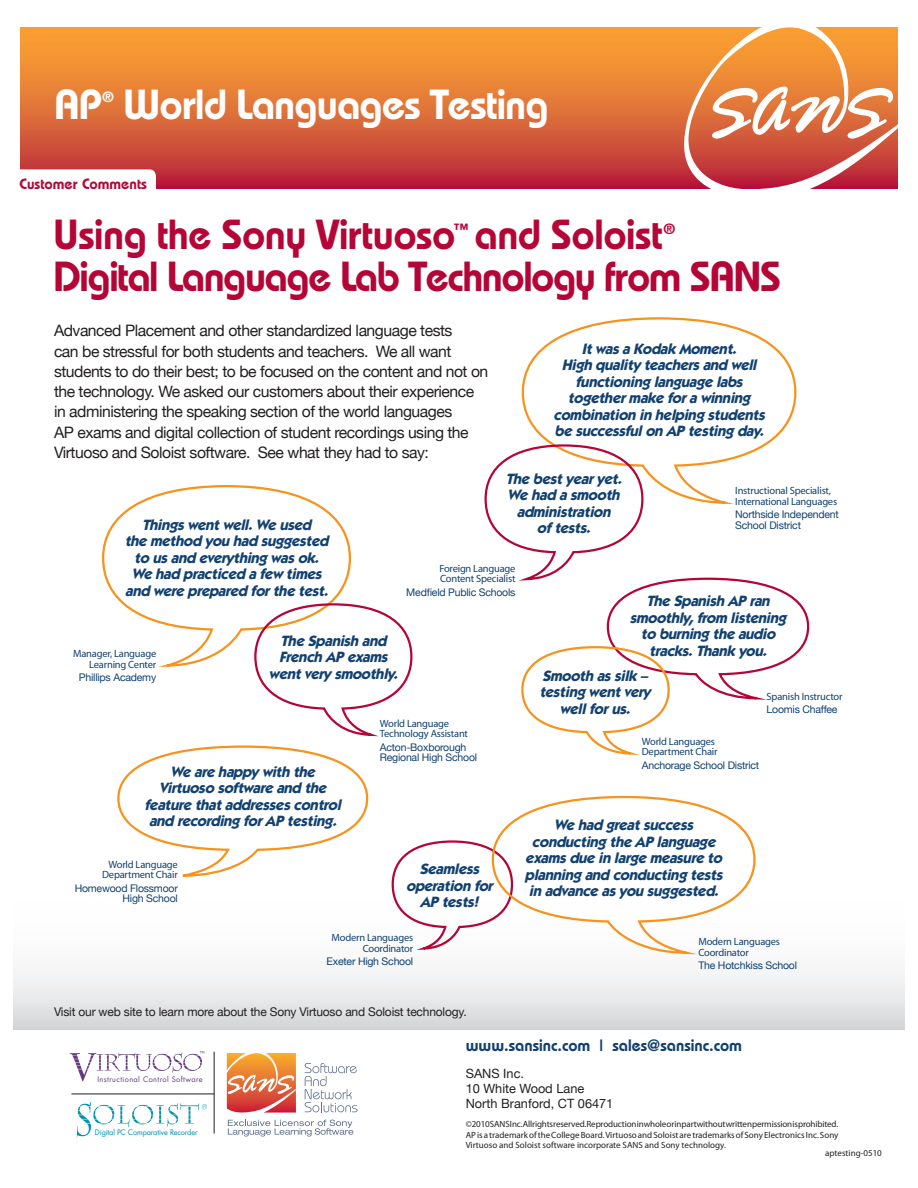
<style>
.page{position:relative;width:918px;height:1188px;background:#fff}
.page>*{position:absolute;margin:0;border:0;box-sizing:border-box;transform-origin:0 0}
.t1{font:600 42px "Bauhaus";letter-spacing:-.035em;color:#b50536}
.t2{font:600 42px "Bauhaus";letter-spacing:-.01em;color:#b50536}
.t3{font:600 42px "Bauhaus";letter-spacing:-.02em;color:#fff}
.t4{font:600 16.5px "Bauhaus";color:#124170}
.t5{font:15.75px/20.2px "Helvetica Neue";letter-spacing:-.03em;color:#231f20}
.t6{font:italic 700 15px/16.5px "Itc Kabel";letter-spacing:-.02em;color:#124170;text-align:center}
.t7{font:600 15px "Bauhaus";color:#b50536}
.t8{font:600 14.85px "Bauhaus";color:#b50536}
.t9{font:600 14.85px "Bauhaus";color:#fff}
.t10{font:12.75px/15px "Helvetica Neue";color:#231f20}
.t11{font:12px "Helvetica Neue";letter-spacing:-.015em;color:#231f20}
.t12{font:10.5px/10.5px "Myriad Pro";letter-spacing:-.02em;color:#124170}
.t13{font:10.5px/10.5px "Helvetica Neue";letter-spacing:-.02em;color:#124170}
.t14{font:9px/10.5px "Myriad Pro";color:#231f20;text-align:justify}
.t15{font:7.35px "Futura";letter-spacing:-.02em;color:#0093b0}
.t16{font:7.35px "Futura";letter-spacing:.05em;color:#633a81}
</style>
<div class="page">
<svg style="left:14px;top:971px;width:890px;height:58px"></svg>
<svg style="left:20px;top:27px;width:662px;height:162px;background:#de6d37"></svg>
<svg style="left:682px;top:27px;width:216px;height:162px;background:#e38458"></svg>
<div style="left:8px;top:169px;width:148px;height:33px;background:#fff;border-radius:7px"></div>
<img style="left:77px;top:1102px;width:130px;height:36px">
<img style="left:69px;top:1051px;width:136px;height:31px">
<hr style="left:71px;top:1094px;width:143px;height:1px;background:#231f20">
<hr style="left:214px;top:1052px;width:1px;height:82px;background:#231f20">
<svg style="left:523px;top:317px;width:274px;height:126px"></svg>
<svg style="left:102px;top:485px;width:248px;height:182px"></svg>
<svg style="left:253px;top:602px;width:160px;height:135px"></svg>
<svg style="left:391px;top:795px;width:365px;height:160px"></svg>
<svg style="left:484px;top:443px;width:326px;height:312px"></svg>
<svg style="left:117px;top:745px;width:250px;height:132px"></svg>
<svg style="left:228px;top:1120px;width:125px;height:17px"></svg>
<svg style="left:227px;top:1053px;width:69px;height:60px;background:#e88557"></svg>
<svg style="left:305px;top:1063px;width:53px;height:49px"></svg>
<p class="t3" style="left:54px;top:79px;width:50px">AP</p>
<p class="t9" style="left:102px;top:88px;width:13px">®</p>
<p class="t3" style="left:123px;top:79px;width:427px">World Languages Testing</p>
<p class="t7" style="left:20px;top:174px;width:129px">Customer Comments</p>
<p class="t2" style="left:53px;top:209px;width:404px">Using the Sony Virtuoso</p>
<p class="t8" style="left:454px;top:220px;width:16px">™</p>
<p class="t2" style="left:474px;top:209px;width:190px">and Soloist</p>
<p class="t8" style="left:664px;top:220px;width:13px">®</p>
<p class="t1" style="left:53px;top:251px;width:730px">Digital Language Lab Technology from SANS</p>
<p class="t5" style="left:54px;top:321px;width:436px">Advanced Placement and other standardized language tests<br>can be stressful for both students and teachers. We all want students to do their best; to be focused on the content and not on the technology. We asked our customers about their experience in administering the speaking section of the world languages<br>AP exams and digital collection of student recordings using the Virtuoso and Soloist software. See what they had to say:</p>
<p class="t6" style="left:554px;top:340px;width:216px">ItwasaKodak Moment.<br>High quality teachersand well functioning language labs togethermake forawinning combination in helping students be successfulon AP testing day.</p>
<p class="t6" style="left:125px;top:516px;width:209px">Thingswentwell.We used<br>the method you had suggested to usand everything wasok.<br>We had practiced afew times and were prepared forthe test.</p>
<p class="t12" style="left:73px;top:648px;width:85px;text-align:right">Manager, Language<br>Learning Center</p>
<p class="t13" style="left:79px;top:672px;width:79px">Phillips Academy</p>
<p class="t6" style="left:269px;top:632px;width:134px">The Spanish and<br>French AP exams wentvery smoothly.</p>
<p class="t6" style="left:506px;top:470px;width:121px">The bestyearyet.<br>We had asmooth administration<br>of tests.</p>
<p class="t12" style="left:439px;top:563px;width:77px">Foreign Language<br>Content Specialist</p>
<p class="t13" style="left:406px;top:587px;width:111px">Medfield Public Schools</p>
<p class="t12" style="left:735px;top:485px;width:103px">Instructional Specialist,<br>International Languages</p>
<p class="t13" style="left:735px;top:509px;width:105px">Northside Independent<br>School District</p>
<p class="t6" style="left:630px;top:593px;width:162px">The Spanish AP ran smoothly, from listening to burning the audio tracks.Thank you.</p>
<p class="t6" style="left:539px;top:667px;width:114px">Smooth assilk – testing wentvery wellforus.</p>
<p class="t12" style="left:767px;top:691px;width:77px">Spanish Instructor</p>
<p class="t13" style="left:767px;top:704px;width:72px">Loomis Chaffee</p>
<p class="t12" style="left:380px;top:718px;width:90px">World Language<br>Technology Assistant</p>
<p class="t13" style="left:380px;top:742px;width:99px">Acton-Boxborough<br>Regional High School</p>
<p class="t6" style="left:145px;top:763px;width:202px">We are happy with the<br>Virtuoso software and the feature thataddressescontrol and recording forAP testing.</p>
<p class="t12" style="left:102px;top:859px;width:77px;text-align:right">World Language<br>Department Chair</p>
<p class="t13" style="left:75px;top:883px;width:105px;text-align:right">Homewood Flossmoor<br>High School</p>
<p class="t6" style="left:406px;top:861px;width:92px">Seamless operation for<br>AP tests!</p>
<p class="t12" style="left:332px;top:932px;width:83px;text-align:right">Modern Languages<br>Coordinator</p>
<p class="t13" style="left:327px;top:956px;width:88px">Exeter High School</p>
<p class="t11" style="left:54px;top:1005px;width:414px">Visit our web site to learn more about the Sony Virtuoso and Soloist technology.</p>
<p class="t12" style="left:642px;top:736px;width:77px">World Languages<br>Department Chair</p>
<p class="t13" style="left:642px;top:760px;width:119px">Anchorage School District</p>
<p class="t6" style="left:525px;top:817px;width:203px">We had greatsuccess conducting the AP language examsdue in large measure to planning and conducting tests in advance asyou suggested.</p>
<p class="t12" style="left:698px;top:936px;width:83px">Modern Languages<br>Coordinator</p>
<p class="t13" style="left:698px;top:960px;width:100px">The Hotchkiss School</p>
<p class="t16" style="left:97px;top:1074px;width:107px">Instructional Control Software</p>
<p class="t15" style="left:95px;top:1127px;width:104px">Digital PC Comparative Recorder</p>
<p class="t4" style="left:466px;top:1035px;width:278px">www.sansinc.com | sales@sansinc.com</p>
<p class="t10" style="left:466px;top:1066px;width:149px">SANS Inc.<br>10 White Wood Lane<br>North Branford, CT 06471</p>
<p class="t14" style="left:466px;top:1119px;width:374px">©2010 SANS Inc. All rights reserved. Reproduction in whole or in part without written permission is prohibited.<br>AP is a trademark of the College Board. Virtuoso and Soloist are trademarks of Sony Electronics Inc. Sony Virtuoso and Soloist software incorporate SANS and Sony technology.</p>
<p class="t14" style="left:825px;top:1147px;width:58px">aptesting-0510</p>
</div>
